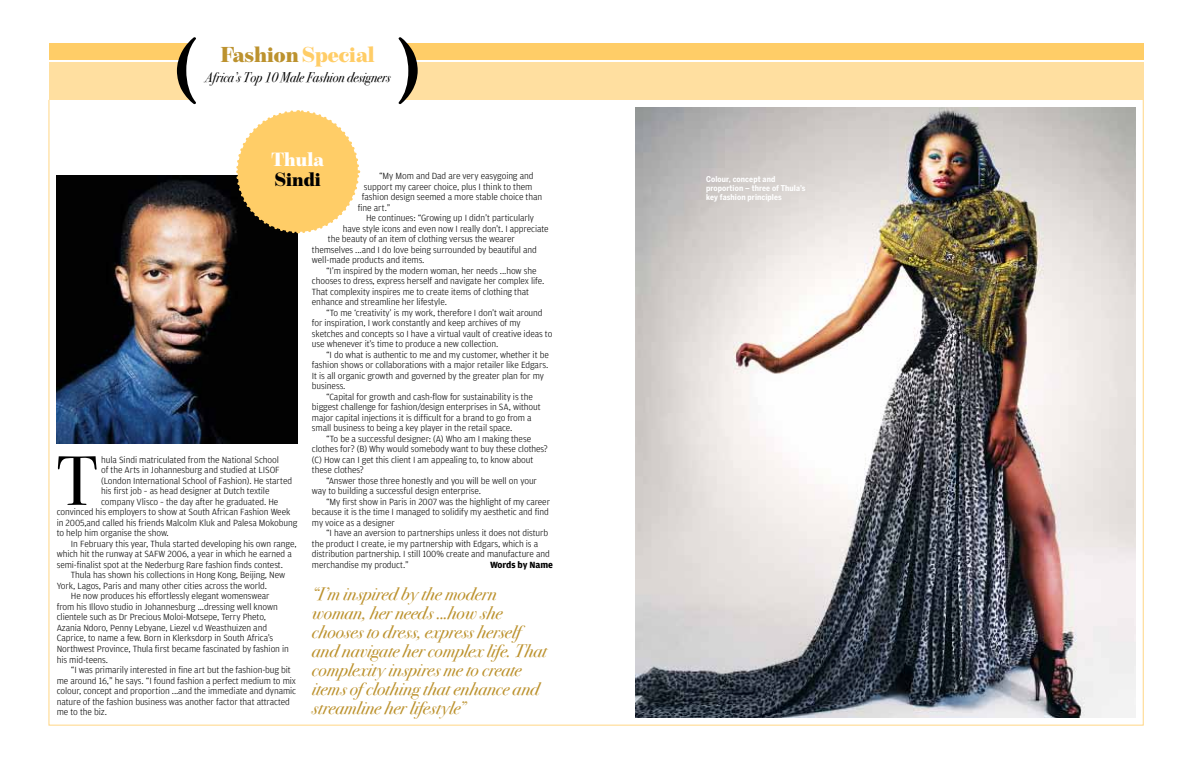
<style>
.page{position:relative;width:1191px;height:766px;background:#fff}
.page>*{position:absolute;margin:0;border:0;box-sizing:border-box;transform-origin:0 0}
.t1{font:700 72.6px "Adobe Caslon Pro";color:#000}
.t2{font:69.8px "Bodoni Svty Two ITCTT Book";color:#000}
.t3{font:900 22px "Benton Mod Disp";color:#bc922e}
.t4{font:900 19.5px "Benton Mod Disp";color:#fff}
.t5{font:900 19.5px "Benton Mod Disp";color:#000}
.t6{font:18px/19px "Bodoni Svty Two ITCTT Book Ita";color:#bc922e}
.t7{font:14px "Bodoni Svty Two ITCTT Book Ita";color:#000;scale:.9 1}
.t8{font:300 9.5px "Amplitude";letter-spacing:-.01em;color:#000}
.t9{font:700 9.5px "Amplitude";letter-spacing:-.01em;color:#000}
.t10{font:700 8px/9px "Benton Sans Cond";letter-spacing:.015em;color:#fff}
.s1{color:#ffcd67}
</style>
<div class="page">
<img style="left:57px;top:176px;width:241px;height:268px">
<svg style="left:235px;top:110px;width:126px;height:125px"></svg>
<img style="left:635px;top:108px;width:501px;height:609px">
<div style="left:49px;top:44px;width:1094px;height:16px;background:#ffcd67"></div>
<div style="left:49px;top:63px;width:1094px;height:37px;background:#ffdfa0"></div>
<div style="left:181px;top:43px;width:230px;height:57px;background:#fff"></div>
<h1 class="t1" style="left:174px;top:32px;width:25px">(</h1>
<h1 class="t1" style="left:396px;top:32px;width:25px">)</h1>
<h3 class="t3" style="left:221px;top:42px;width:156px">Fashion <span class="s1">Special</span></h3>
<h3 class="t7" style="left:205px;top:65px;width:208px">Africa’s Top 10 Male Fashion designers</h3>
<h3 class="t4" style="left:271px;top:148px;width:54px">Thula</h3>
<h3 class="t5" style="left:274px;top:168px;width:48px">Sindi</h3>
<p class="t8" style="left:379px;top:171px;width:156px">“My Mom and Dad are very easygoing and</p>
<p class="t8" style="left:364px;top:181px;width:170px">support my career choice, plus I think to them</p>
<p class="t8" style="left:362px;top:192px;width:182px">fashion design seemed a more stable choice than</p>
<p class="t8" style="left:358px;top:202px;width:34px">fine art.”</p>
<p class="t8" style="left:366px;top:212px;width:169px">He continues: “Growing up I didn’t particularly</p>
<p class="t8" style="left:343px;top:223px;width:207px">have style icons and even now I really don’t. I appreciate</p>
<p class="t8" style="left:328px;top:233px;width:188px">the beauty of an item of clothing versus the wearer</p>
<p class="t8" style="left:312px;top:244px;width:226px">themselves ...and I do love being surrounded by beautiful and</p>
<p class="t8" style="left:312px;top:254px;width:114px">well-made products and items.</p>
<p class="t8" style="left:326px;top:265px;width:212px">“I’m inspired by the modern woman, her needs ...how she</p>
<p class="t8" style="left:312px;top:275px;width:234px">chooses to dress, express herself and navigate her complex life.</p>
<p class="t8" style="left:312px;top:286px;width:219px">That complexity inspires me to create items of clothing that</p>
<p class="t8" style="left:312px;top:296px;width:136px">enhance and streamline her lifestyle.</p>
<p class="t8" style="left:326px;top:307px;width:218px">“To me ‘creativity’ is my work, therefore I don’t wait around</p>
<p class="t8" style="left:312px;top:317px;width:210px">for inspiration, I work constantly and keep archives of my</p>
<p class="t8" style="left:312px;top:328px;width:242px">sketches and concepts so I have a virtual vault of creative ideas to</p>
<p class="t8" style="left:312px;top:338px;width:188px">use whenever it’s time to produce a new collection.</p>
<p class="t8" style="left:326px;top:349px;width:224px">“I do what is authentic to me and my customer, whether it be</p>
<p class="t8" style="left:312px;top:359px;width:238px">fashion shows or collaborations with a major retailer like Edgars.</p>
<p class="t8" style="left:312px;top:370px;width:233px">It is all organic growth and governed by the greater plan for my</p>
<p class="t8" style="left:312px;top:380px;width:35px">business.</p>
<p class="t8" style="left:326px;top:391px;width:208px">“Capital for growth and cash-flow for sustainability is the</p>
<p class="t8" style="left:312px;top:401px;width:230px">biggest challenge for fashion/design enterprises in SA, without</p>
<p class="t8" style="left:312px;top:412px;width:221px">major capital injections it is difficult for a brand to go from a</p>
<p class="t8" style="left:312px;top:422px;width:202px">small business to being a key player in the retail space.</p>
<p class="t8" style="left:326px;top:433px;width:207px">“To be a successful designer: (A) Who am I making these</p>
<p class="t8" style="left:312px;top:443px;width:237px">clothes for? (B) Why would somebody want to buy these clothes?</p>
<p class="t8" style="left:312px;top:454px;width:223px">(C) How can I get this client I am appealing to, to know about</p>
<p class="t8" style="left:312px;top:464px;width:53px">these clothes?</p>
<p class="t8" style="left:326px;top:475px;width:212px">“Answer those three honestly and you will be well on your</p>
<p class="t8" style="left:312px;top:485px;width:171px">way to building a successful design enterprise.</p>
<p class="t8" style="left:326px;top:496px;width:225px">“My first show in Paris in 2007 was the highlight of my career</p>
<p class="t8" style="left:312px;top:506px;width:238px">because it is the time I managed to solidify my aesthetic and find</p>
<p class="t8" style="left:312px;top:517px;width:84px">my voice as a designer</p>
<p class="t8" style="left:326px;top:527px;width:224px">“I have an aversion to partnerships unless it does not disturb</p>
<p class="t8" style="left:312px;top:538px;width:228px">the product I create, ie my partnership with Edgars, which is a</p>
<p class="t8" style="left:312px;top:548px;width:239px">distribution partnership. I still 100% create and manufacture and</p>
<p class="t8" style="left:312px;top:559px;width:98px">merchandise my product.”</p>
<p class="t9" style="left:490px;top:559px;width:64px">Words by Name</p>
<h2 class="t2" style="left:57px;top:424px;width:42px">T</h2>
<p class="t8" style="left:101px;top:454px;width:179px">hula Sindi matriculated from the National School</p>
<p class="t8" style="left:101px;top:465px;width:180px">of the Arts in Johannesburg and studied at LISOF</p>
<p class="t8" style="left:101px;top:475px;width:192px">(London International School of Fashion). He started</p>
<p class="t8" style="left:101px;top:486px;width:170px">his first job – as head designer at Dutch textile</p>
<p class="t8" style="left:101px;top:496px;width:179px">company Vlisco – the day after he graduated. He</p>
<p class="t8" style="left:57px;top:507px;width:235px">convinced his employers to show at South African Fashion Week</p>
<p class="t8" style="left:57px;top:517px;width:242px">in 2005,and called his friends Malcolm Kluk and Palesa Mokobung</p>
<p class="t8" style="left:57px;top:528px;width:114px">to help him organise the show.</p>
<p class="t8" style="left:71px;top:538px;width:227px">In February this year, Thula started developing his own range,</p>
<p class="t8" style="left:57px;top:549px;width:237px">which hit the runway at SAFW 2006, a year in which he earned a</p>
<p class="t8" style="left:57px;top:559px;width:228px">semi-finalist spot at the Nederburg Rare fashion finds contest.</p>
<p class="t8" style="left:71px;top:570px;width:216px">Thula has shown his collections in Hong Kong, Beijing, New</p>
<p class="t8" style="left:57px;top:580px;width:212px">York, Lagos, Paris and many other cities across the world.</p>
<p class="t8" style="left:71px;top:591px;width:200px">He now produces his effortlessly elegant womenswear</p>
<p class="t8" style="left:57px;top:601px;width:222px">from his Illovo studio in Johannesburg ...dressing well known</p>
<p class="t8" style="left:57px;top:612px;width:211px">clientele such as Dr Precious Moloi-Motsepe, Terry Pheto,</p>
<p class="t8" style="left:57px;top:622px;width:212px">Azania Ndoro, Penny Lebyane, Liezel v.d Weasthuizen and</p>
<p class="t8" style="left:57px;top:633px;width:218px">Caprice, to name a few. Born in Klerksdorp in South Africa’s</p>
<p class="t8" style="left:57px;top:643px;width:234px">Northwest Province, Thula first became fascinated by fashion in</p>
<p class="t8" style="left:57px;top:654px;width:53px">his mid-teens.</p>
<p class="t8" style="left:71px;top:664px;width:221px">“I was primarily interested in fine art but the fashion-bug bit</p>
<p class="t8" style="left:57px;top:675px;width:241px">me around 16,” he says. “I found fashion a perfect medium to mix</p>
<p class="t8" style="left:57px;top:685px;width:241px">colour, concept and proportion ...and the immediate and dynamic</p>
<p class="t8" style="left:57px;top:696px;width:235px">nature of the fashion business was another factor that attracted</p>
<p class="t8" style="left:57px;top:706px;width:52px">me to the biz.</p>
<h3 class="t6" style="left:312px;top:582px;width:236px">“I’m inspired by the modern woman, her needs ...how she chooses to dress, express herself and navigate her complex life. That complexity inspires me to create items of clothing that enhance and streamline her lifestyle”</h3>
<p class="t10" style="left:706px;top:175px;width:101px">Colour, concept and proportion – three of Thula’s key fashion principles</p>
</div>
